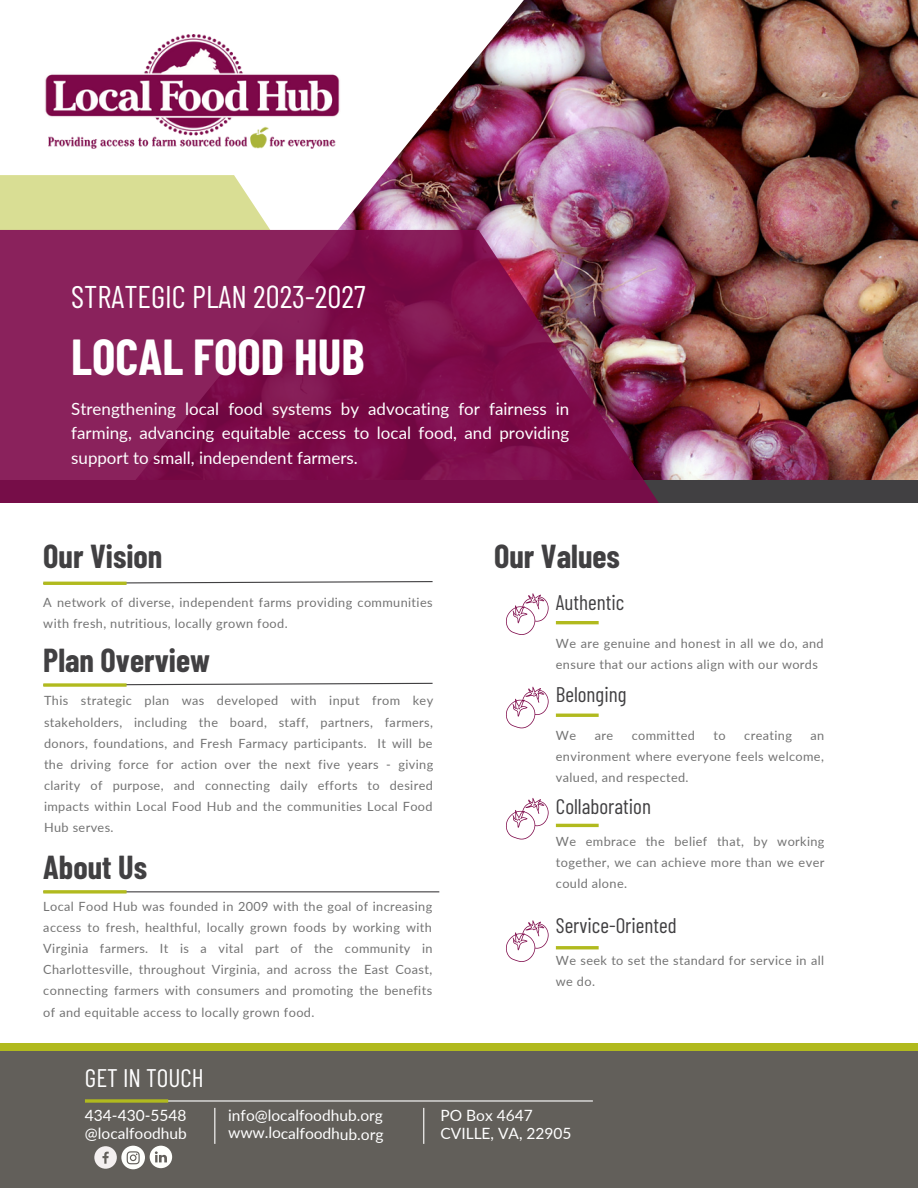
<style>
.page{position:relative;width:918px;height:1188px;background:#fff}
.page>*{position:absolute;margin:0;border:0;box-sizing:border-box;transform-origin:0 0}
.t1{font:700 49.35px "Barlow Condensed";color:#fff}
.t2{font:700 32.4px "Barlow Condensed";color:#414042}
.t3{font:31.35px "Barlow Condensed";color:#fff}
.t4{font:25.35px "Barlow Condensed";color:#fff}
.t5{font:21.15px "Barlow Condensed";color:#414042}
.t6{font:16.95px/24.3px "Lato";color:#fff;text-align:justify}
.t7{font:15.45px "Lato";color:#fff}
.t8{font:12.75px/21.1px "Lato";letter-spacing:.03em;color:#737373;text-align:justify}
</style>
<div class="page">
<div style="left:0;top:175px;width:102px;height:55px;background:#d9de94"></div>
<img style="left:102px;top:0;width:816px;height:480px">
<div style="left:0;top:480px;width:918px;height:43px;background:#414042"></div>
<img style="left:0;top:230px;width:740px;height:273px">
<div style="left:0;top:503px;width:918px;height:507px;background:#fff"></div>
<svg style="left:43px;top:581px;width:390px;height:3px"></svg>
<hr style="left:43px;top:582px;width:84px;height:3px;background:#b1ba1e">
<svg style="left:127px;top:682px;width:306px;height:4px"></svg>
<svg style="left:43px;top:683px;width:84px;height:4px"></svg>
<hr style="left:43px;top:891px;width:396px;height:1px;background:#414042">
<svg style="left:43px;top:890px;width:84px;height:4px"></svg>
<img style="left:45px;top:35px;width:295px;height:113px">
<hr style="left:556px;top:621px;width:43px;height:3px;background:#b1ba1e">
<hr style="left:556px;top:714px;width:43px;height:3px;background:#b1ba1e">
<hr style="left:556px;top:824px;width:43px;height:3px;background:#b1ba1e">
<hr style="left:556px;top:946px;width:43px;height:3px;background:#b1ba1e">
<div style="left:0;top:1047px;width:918px;height:141px;background:#625f5a"></div>
<div style="left:0;top:1043px;width:918px;height:7px;background:#b1ba1e"></div>
<hr style="left:87px;top:1100px;width:506px;height:2px;background:#fff">
<hr style="left:214px;top:1108px;width:1px;height:36px;background:#fff">
<hr style="left:423px;top:1108px;width:1px;height:36px;background:#fff">
<svg style="left:85px;top:1099px;width:83px;height:4px"></svg>
<svg style="left:94px;top:1146px;width:78px;height:23px"></svg>
<svg style="left:506px;top:798px;width:43px;height:42px"></svg>
<svg style="left:506px;top:687px;width:43px;height:41px"></svg>
<svg style="left:506px;top:920px;width:43px;height:42px"></svg>
<svg style="left:506px;top:593px;width:43px;height:42px"></svg>
<p class="t3" style="left:71px;top:277px;width:296px">STRATEGIC PLAN 2023-2027</p>
<p class="t1" style="left:71px;top:326px;width:295px">LOCAL FOOD HUB</p>
<p class="t6" style="left:71px;top:396px;width:500px">Strengthening local food systems by advocating for fairness in farming, advancing equitable access to local food, and providing support to small, independent farmers.</p>
<p class="t2" style="left:43px;top:536px;width:121px">Our Vision</p>
<p class="t8" style="left:43px;top:591px;width:391px">A network of diverse, independent farms providing communities with fresh, nutritious, locally grown food.</p>
<p class="t2" style="left:43px;top:639px;width:168px">Plan Overview</p>
<p class="t8" style="left:44px;top:690px;width:391px">This strategic plan was developed with input from key stakeholders, including the board, staff, partners, farmers, donors, foundations, and Fresh Farmacy participants. It will be the driving force for action over the next five years - giving clarity of purpose, and connecting daily efforts to desired impacts within Local Food Hub and the communities Local Food Hub serves.</p>
<p class="t2" style="left:43px;top:846px;width:105px">About Us</p>
<p class="t8" style="left:43px;top:895px;width:391px">Local Food Hub was founded in 2009 with the goal of increasing access to fresh, healthful, locally grown foods by working with Virginia farmers. It is a vital part of the community in Charlottesville, throughout Virginia, and across the East Coast, connecting farmers with consumers and promoting the benefits of and equitable access to locally grown food.</p>
<p class="t2" style="left:494px;top:536px;width:127px">Our Values</p>
<p class="t5" style="left:556px;top:589px;width:70px">Authentic</p>
<p class="t8" style="left:556px;top:633px;width:269px">We are genuine and honest in all we do, and ensure that our actions align with our words</p>
<p class="t5" style="left:556px;top:681px;width:72px">Belonging</p>
<p class="t8" style="left:556px;top:724px;width:22px">We</p>
<p class="t8" style="left:595px;top:724px;width:20px">are</p>
<p class="t8" style="left:632px;top:724px;width:65px">committed</p>
<p class="t8" style="left:714px;top:724px;width:14px">to</p>
<p class="t8" style="left:744px;top:724px;width:49px">creating</p>
<p class="t8" style="left:556px;top:724px;width:270px;text-indent:255px">an environment where everyone feels welcome, valued, and respected.</p>
<p class="t5" style="left:556px;top:793px;width:97px">Collaboration</p>
<p class="t8" style="left:556px;top:831px;width:270px">We embrace the belief that, by working together, we can achieve more than we ever could alone.</p>
<p class="t5" style="left:556px;top:912px;width:122px">Service-Oriented</p>
<p class="t8" style="left:556px;top:950px;width:270px">We seek to set the standard for service in all we do.</p>
<p class="t4" style="left:85px;top:1062px;width:120px">GET IN TOUCH</p>
<p class="t7" style="left:85px;top:1106px;width:103px">434-430-5548</p>
<p class="t7" style="left:228px;top:1106px;width:156px">info@localfoodhub.org</p>
<p class="t7" style="left:440px;top:1106px;width:94px">PO Box 4647</p>
<p class="t7" style="left:228px;top:1122px;width:157px;rotate:1deg">www.localfoodhub.org</p>
<p class="t7" style="left:85px;top:1124px;width:103px">@localfoodhub</p>
<p class="t7" style="left:440px;top:1124px;width:133px">CVILLE, VA, 22905</p>
</div>
